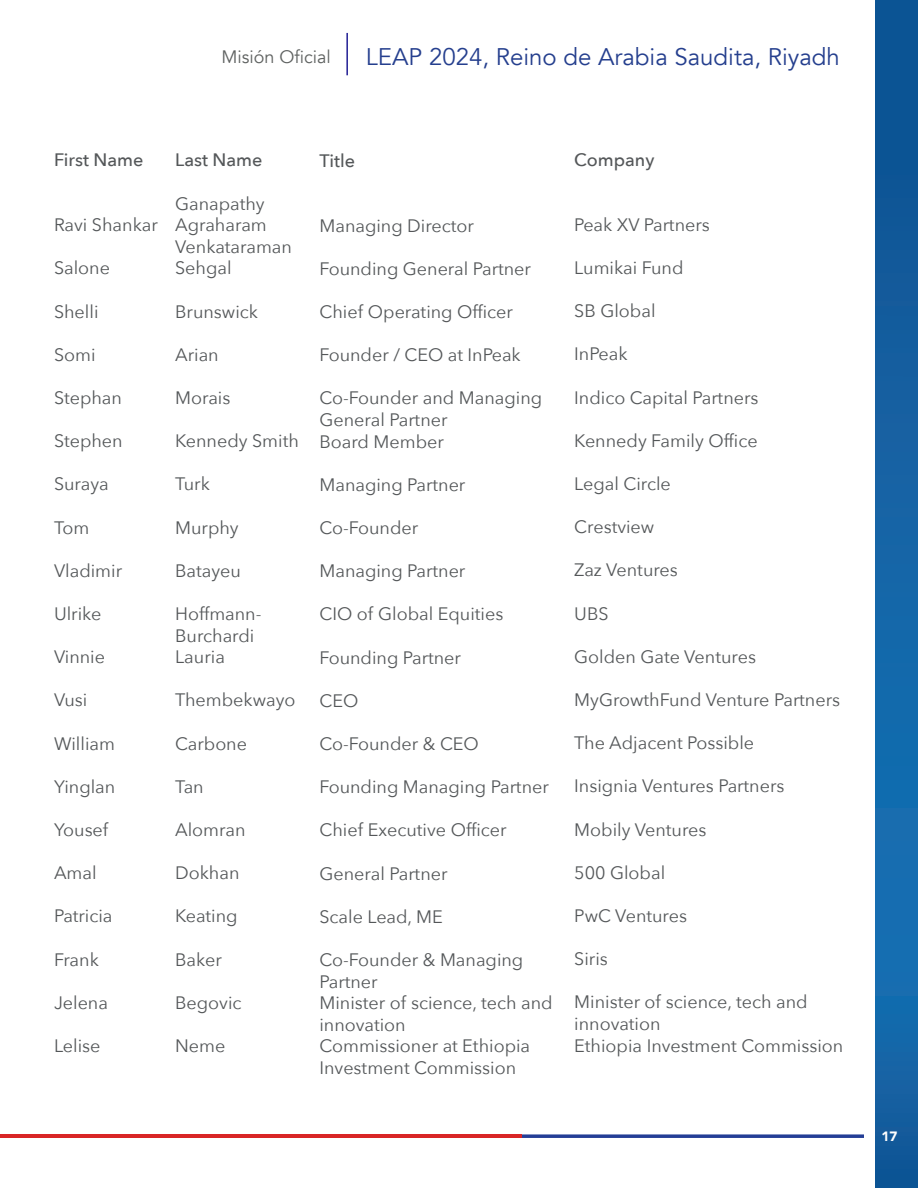
<style>
.page{position:relative;width:918px;height:1188px;background:#fff}
.page>*{position:absolute;margin:0;border:0;box-sizing:border-box;transform-origin:0 0}
.t1{font:24px "Avenir";color:#253f8e}
.t2{font:18px/21.6px "Avenir Next";color:#545759}
.t3{font:500 18px "Avenir Next";color:#545759}
.t4{font:18px "Avenir";color:#5f6261}
.t5{font:900 13.5px "Avenir";color:#fff}
</style>
<div class="page">
<svg style="left:875px;top:0;width:43px;height:1188px;background:#1261a2"></svg>
<svg style="left:522px;top:1134px;width:342px;height:4px"></svg>
<hr style="left:0;top:1134px;width:522px;height:4px;background:#d92526">
<hr style="left:346px;top:33px;width:2px;height:42px;background:#231f94">
<p class="t4" style="left:222px;top:47px;width:111px">Misión Oficial</p>
<h1 class="t1" style="left:366px;top:43px;width:475px">LEAP 2024, Reino de Arabia Saudita, Riyadh</h1>
<p class="t3" style="left:54px;top:145px;width:91px">First Name</p>
<p class="t2" style="left:54px;top:213px;width:105px">Ravi Shankar</p>
<p class="t2" style="left:54px;top:257px;width:58px">Salone</p>
<p class="t2" style="left:54px;top:300px;width:46px">Shelli</p>
<p class="t2" style="left:54px;top:343px;width:43px">Somi</p>
<p class="t2" style="left:54px;top:386px;width:70px">Stephan</p>
<p class="t2" style="left:54px;top:429px;width:70px">Stephen</p>
<p class="t2" style="left:54px;top:473px;width:56px">Suraya</p>
<p class="t2" style="left:54px;top:516px;width:37px">Tom</p>
<p class="t2" style="left:54px;top:559px;width:70px">Vladimir</p>
<p class="t2" style="left:54px;top:602px;width:49px">Ulrike</p>
<p class="t2" style="left:54px;top:645px;width:53px">Vinnie</p>
<p class="t2" style="left:54px;top:689px;width:35px">Vusi</p>
<p class="t2" style="left:54px;top:732px;width:63px">William</p>
<p class="t2" style="left:54px;top:775px;width:63px">Yinglan</p>
<p class="t2" style="left:54px;top:818px;width:56px">Yousef</p>
<p class="t2" style="left:54px;top:861px;width:44px">Amal</p>
<p class="t2" style="left:54px;top:905px;width:60px">Patricia</p>
<p class="t2" style="left:54px;top:948px;width:46px">Frank</p>
<p class="t2" style="left:54px;top:991px;width:56px">Jelena</p>
<p class="t2" style="left:54px;top:1034px;width:48px">Lelise</p>
<p class="t3" style="left:175px;top:145px;width:89px">Last Name</p>
<p class="t2" style="left:175px;top:192px;width:118px">Ganapathy<br>Agraharam<br>Venkataraman<br>Sehgal</p>
<p class="t2" style="left:175px;top:300px;width:84px">Brunswick</p>
<p class="t2" style="left:175px;top:343px;width:45px">Arian</p>
<p class="t2" style="left:175px;top:386px;width:57px">Morais</p>
<p class="t2" style="left:175px;top:429px;width:125px">Kennedy Smith</p>
<p class="t2" style="left:175px;top:472px;width:36px">Turk</p>
<p class="t2" style="left:175px;top:516px;width:65px">Murphy</p>
<p class="t2" style="left:175px;top:559px;width:67px">Batayeu</p>
<p class="t2" style="left:175px;top:602px;width:88px">Hoffmann-<br>Burchardi<br>Lauria</p>
<p class="t2" style="left:175px;top:688px;width:122px">Thembekwayo</p>
<p class="t2" style="left:175px;top:732px;width:73px">Carbone</p>
<p class="t2" style="left:175px;top:775px;width:30px">Tan</p>
<p class="t2" style="left:175px;top:818px;width:72px">Alomran</p>
<p class="t2" style="left:175px;top:861px;width:66px">Dokhan</p>
<p class="t2" style="left:175px;top:904px;width:64px">Keating</p>
<p class="t2" style="left:175px;top:948px;width:48px">Baker</p>
<p class="t2" style="left:175px;top:991px;width:68px">Begovic</p>
<p class="t2" style="left:175px;top:1034px;width:52px">Neme</p>
<p class="t3" style="left:319px;top:145px;width:37px">Title</p>
<p class="t2" style="left:319px;top:214px;width:156px">Managing Director</p>
<p class="t2" style="left:319px;top:257px;width:213px">Founding General Partner</p>
<p class="t2" style="left:319px;top:300px;width:195px">Chief Operating Officer</p>
<p class="t2" style="left:319px;top:343px;width:203px">Founder / CEO at InPeak</p>
<p class="t2" style="left:319px;top:387px;width:224px">Co-Founder and Managing<br>General Partner<br>Board Member</p>
<p class="t2" style="left:319px;top:473px;width:148px">Managing Partner</p>
<p class="t2" style="left:319px;top:516px;width:100px">Co-Founder</p>
<p class="t2" style="left:319px;top:559px;width:148px">Managing Partner</p>
<p class="t2" style="left:319px;top:603px;width:185px">CIO of Global Equities</p>
<p class="t2" style="left:319px;top:646px;width:143px">Founding Partner</p>
<p class="t2" style="left:319px;top:689px;width:40px">CEO</p>
<p class="t2" style="left:319px;top:732px;width:161px">Co-Founder &amp; CEO</p>
<p class="t2" style="left:319px;top:775px;width:231px">Founding Managing Partner</p>
<p class="t2" style="left:319px;top:819px;width:189px">Chief Executive Officer</p>
<p class="t2" style="left:319px;top:862px;width:130px">General Partner</p>
<p class="t2" style="left:319px;top:905px;width:125px">Scale Lead, ME</p>
<p class="t2" style="left:319px;top:948px;width:235px">Co-Founder &amp; Managing<br>Partner<br>Minister of science, tech and innovation<br>Commissioner at Ethiopia<br>Investment Commission</p>
<p class="t3" style="left:574px;top:144px;width:82px">Company</p>
<p class="t2" style="left:574px;top:213px;width:137px">Peak XV Partners</p>
<p class="t2" style="left:574px;top:256px;width:111px">Lumikai Fund</p>
<p class="t2" style="left:574px;top:299px;width:83px">SB Global</p>
<p class="t2" style="left:574px;top:343px;width:55px">InPeak</p>
<p class="t2" style="left:574px;top:386px;width:186px">Indico Capital Partners</p>
<p class="t2" style="left:574px;top:429px;width:185px">Kennedy Family Office</p>
<p class="t2" style="left:574px;top:472px;width:98px">Legal Circle</p>
<p class="t2" style="left:574px;top:515px;width:82px">Crestview</p>
<p class="t2" style="left:574px;top:559px;width:105px">Zaz Ventures</p>
<p class="t2" style="left:574px;top:602px;width:36px">UBS</p>
<p class="t2" style="left:574px;top:645px;width:183px">Golden Gate Ventures</p>
<p class="t2" style="left:574px;top:688px;width:267px">MyGrowthFund Venture Partners</p>
<p class="t2" style="left:574px;top:731px;width:181px">The Adjacent Possible</p>
<p class="t2" style="left:574px;top:775px;width:212px">Insignia Ventures Partners</p>
<p class="t2" style="left:574px;top:818px;width:134px">Mobily Ventures</p>
<p class="t2" style="left:574px;top:861px;width:92px">500 Global</p>
<p class="t2" style="left:574px;top:904px;width:114px">PwC Ventures</p>
<p class="t2" style="left:574px;top:947px;width:35px">Siris</p>
<p class="t2" style="left:574px;top:991px;width:271px">Minister of science, tech and innovation<br>Ethiopia Investment Commission</p>
<p class="t5" style="left:882px;top:1125px;width:17px">17</p>
</div>
